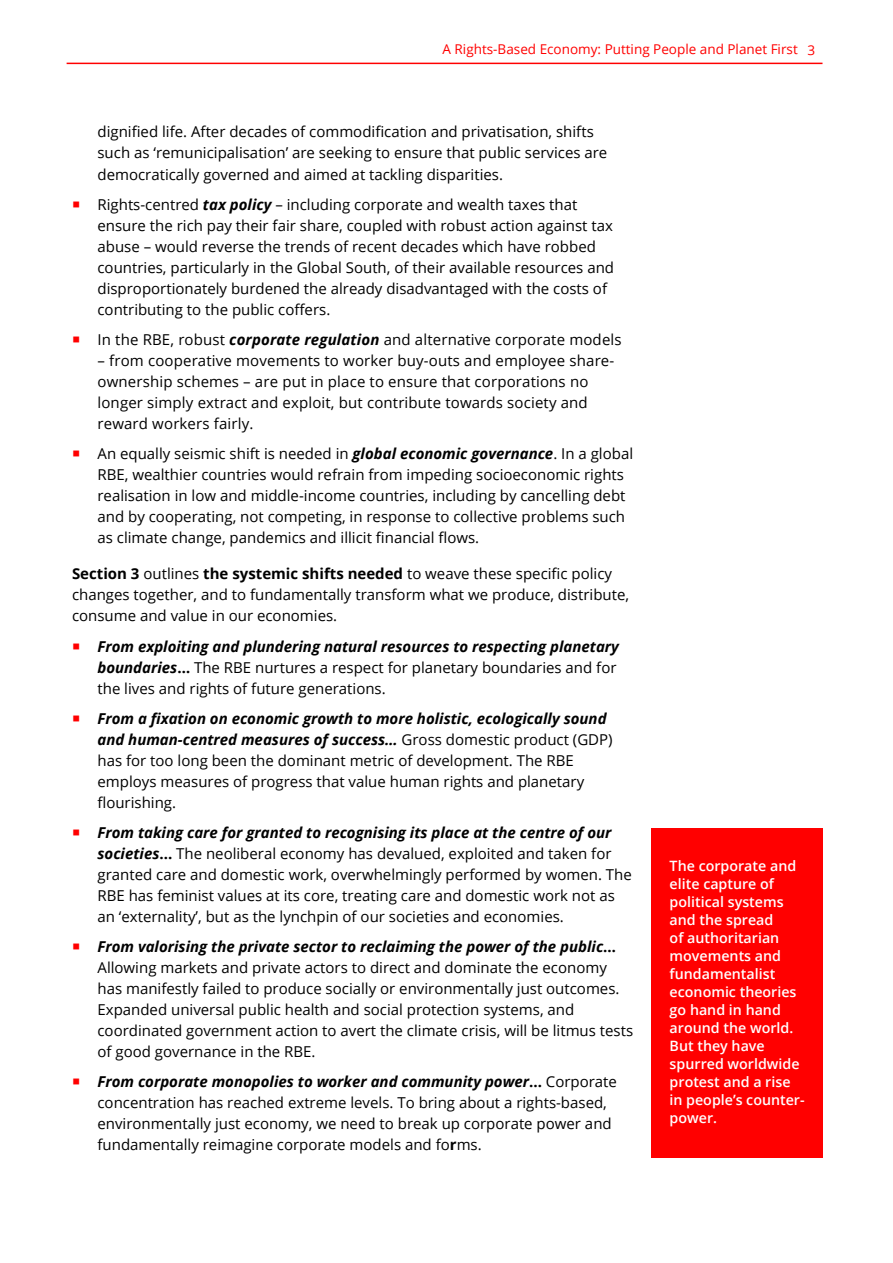
<style>
.page{position:relative;width:893px;height:1263px;background:#fff}
.page>*{position:absolute;margin:0;border:0;box-sizing:border-box;transform-origin:0 0}
.t1{font:15px/21px "Open Sans";color:#000}
.t2{font:600 14.25px/18px "Open Sans";color:#fff}
.t3{font:13.5px "Open Sans";color:#f00}
.s1{color:#f00}
.s2{font-weight:700;font-style:italic}
.s3{font-weight:700}
</style>
<div class="page">
<hr style="left:67px;top:63px;width:755px;height:1px;background:#f00">
<div style="left:652px;top:828px;width:171px;height:330px;background:#f00"></div>
<p class="t3" style="left:443px;top:40px;width:374px">A Rights-Based Economy: Putting People and Planet First 3</p>
<p class="t1" style="left:98px;top:121px;width:511px">dignified life. After decades of commodification and privatisation, shifts such as ‘remunicipalisation’ are seeking to ensure that public services are democratically governed and aimed at tackling disparities.</p>
<p class="t1" style="left:98px;top:193px;width:518px;text-indent:-26px"><span class="s1">○</span> Rights-centred <span class="s2">tax policy</span> – including corporate and wealth taxes that ensure the rich pay their fair share, coupled with robust action against tax abuse – would reverse the trends of recent decades which have robbed countries, particularly in the Global South, of their available resources and disproportionately burdened the already disadvantaged with the costs of contributing to the public coffers.</p>
<p class="t1" style="left:72px;top:328px;width:551px"><span class="s1">○</span> In the RBE, robust <span class="s2">corporate regulation</span> and alternative corporate models</p>
<p class="t1" style="left:98px;top:349px;width:518px">– from cooperative movements to worker buy-outs and employee share&shy;ownership schemes – are put in place to ensure that corporations no longer simply extract and exploit, but contribute towards society and reward workers fairly.</p>
<p class="t1" style="left:98px;top:442px;width:537px;text-indent:-26px"><span class="s1">○</span> An equally seismic shift is needed in <span class="s2">global economic governance</span>. In a global RBE, wealthier countries would refrain from impeding socioeconomic rights realisation in low and middle-income countries, including by cancelling debt and by cooperating, not competing, in response to collective problems such as climate change, pandemics and illicit financial flows.</p>
<p class="t1" style="left:72px;top:562px;width:559px"><span class="s3">Section 3</span> outlines <span class="s3">the systemic shifts needed</span> to weave these specific policy changes together, and to fundamentally transform what we produce, distribute, consume and value in our economies.</p>
<p class="t1" style="left:98px;top:636px;width:523px;text-indent:-26px"><span class="s1">○</span> <span class="s2">From exploiting and plundering natural resources to respecting planetary boundaries</span><span class="s3">…</span> The RBE nurtures a respect for planetary boundaries and for the lives and rights of future generations.</p>
<p class="t1" style="left:98px;top:708px;width:517px;text-indent:-26px"><span class="s1">○</span> <span class="s2">From a fixation on economic growth to more holistic, ecologically sound and human-centred measures of success…</span> Gross domestic product (GDP) has for too long been the dominant metric of development. The RBE employs measures of progress that value human rights and planetary flourishing.</p>
<p class="t1" style="left:98px;top:822px;width:536px;text-indent:-26px"><span class="s1">○</span> <span class="s2">From taking care for granted to recognising its place at the centre of our societies</span><span class="s3">...</span> The neoliberal economy has devalued, exploited and taken for granted care and domestic work, overwhelmingly performed by women. The RBE has feminist values at its core, treating care and domestic work not as an ‘externality’, but as the lynchpin of our societies and economies.</p>
<p class="t1" style="left:98px;top:936px;width:537px;text-indent:-26px"><span class="s1">○</span> <span class="s2">From valorising the private sector to reclaiming the power of the public</span><span class="s3">… </span>Allowing markets and private actors to direct and dominate the economy has manifestly failed to produce socially or environmentally just outcomes.<br>Expanded universal public health and social protection systems, and coordinated government action to avert the climate crisis, will be litmus tests of good governance in the RBE.</p>
<p class="t1" style="left:98px;top:1071px;width:521px;text-indent:-26px"><span class="s1">○</span> <span class="s2">From corporate monopolies to worker and community power</span><span class="s3">...</span> Corporate concentration has reached extreme levels. To bring about a rights-based, environmentally just economy, we need to break up corporate power and fundamentally reimagine corporate models and fo<span class="s3">r</span>ms.</p>
<p class="t2" style="left:670px;top:857px;width:137px">The corporate and elite capture of political systems and the spread<br>of authoritarian movements and fundamentalist economic theories go hand in hand around the world.<br>But they have spurred worldwide protest and a rise in people’s counter&shy;power.</p>
</div>
